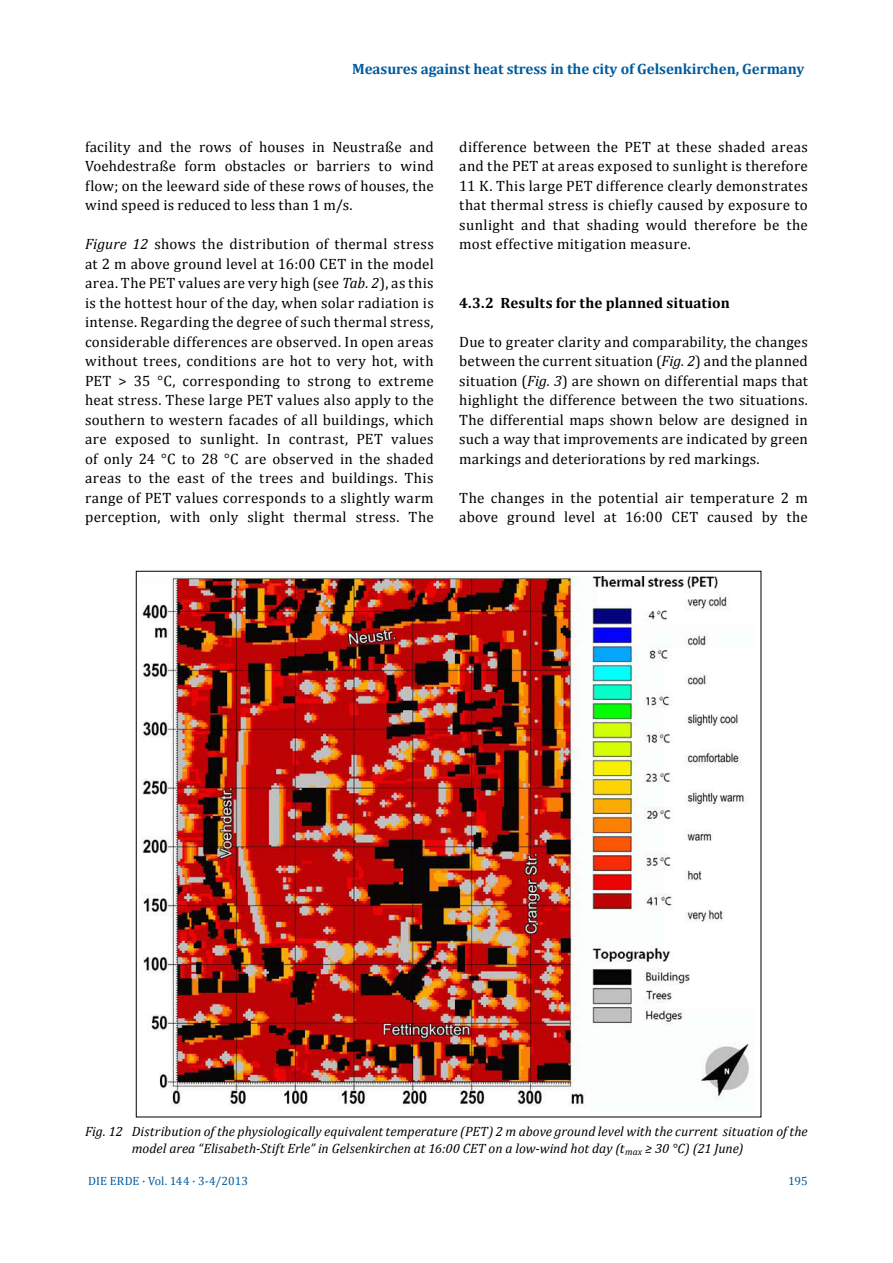
<style>
.page{position:relative;width:893px;height:1263px;background:#fff}
.page>*{position:absolute;margin:0;border:0;box-sizing:border-box;transform-origin:0 0}
.t1{font:15px/19.5px "Cambria";letter-spacing:.015em;color:#000;text-align:justify}
.t2{font:700 15px "Cambria";letter-spacing:-.005em;color:#005b9e}
.t3{font:700 15px "Cambria";letter-spacing:.01em;color:#000}
.t4{font:italic 13.5px/16.5px "Cambria";color:#000}
.t5{font:12px "Cambria";color:#005b9e}
.s1{font-style:italic}
</style>
<div class="page">
<img style="left:143px;top:576px;width:607px;height:531px">
<p class="t2" style="left:352px;top:58px;width:454px">Measures against heat stress in the city of Gelsenkirchen, Germany</p>
<p class="t1" style="left:85px;top:137px;width:350px">facility and the rows of houses in Neustraße and Voehdestraße form obstacles or barriers to wind flow; on the leeward side of these rows of houses, the wind speed is reduced to less than 1 m/s.</p>
<p class="t1" style="left:85px;top:234px;width:350px"><span class="s1">Figure 12</span> shows the distribution of thermal stress at 2 m above ground level at 16:00 CET in the model area. The PET values are very high (see <span class="s1">Tab. 2</span>), as this is the hottest hour of the day, when solar radiation is intense. Regarding the degree of such thermal stress, considerable differences are observed. In open areas without trees, conditions are hot to very hot, with PET &gt; 35 °C, corresponding to strong to extreme heat stress. These large PET values also apply to the southern to western facades of all buildings, which are exposed to sunlight. In contrast, PET values of only 24 °C to 28 °C are observed in the shaded areas to the east of the trees and buildings. This range of PET values corresponds to a slightly warm perception, with only slight thermal stress. The</p>
<p class="t1" style="left:459px;top:137px;width:350px">difference between the PET at these shaded areas and the PET at areas exposed to sunlight is therefore 11 K. This large PET difference clearly demonstrates that thermal stress is chiefly caused by exposure to sunlight and that shading would therefore be the most effective mitigation measure.</p>
<p class="t3" style="left:459px;top:292px;width:272px">4.3.2 Results for the planned situation</p>
<p class="t1" style="left:459px;top:332px;width:350px">Due to greater clarity and comparability, the changes between the current situation (<span class="s1">Fig. 2</span>) and the planned situation (<span class="s1">Fig. 3</span>) are shown on differential maps that highlight the difference between the two situations.<br>The differential maps shown below are designed in such a way that improvements are indicated by green markings and deteriorations by red markings.</p>
<p class="t1" style="left:459px;top:488px;width:350px">The changes in the potential air temperature 2 m above ground level at 16:00 CET caused by the</p>
<p class="t4" style="left:132px;top:1122px;width:677px;text-indent:-47px">Fig. 12 Distribution of the physiologically equivalent temperature (PET) 2 m above ground level with the current situation of the model area “Elisabeth-Stift Erle” in Gelsenkirchen at 16:00 CET on a low-wind hot day (t<sub>max</sub> ≥ 30 °C) (21 June)</p>
<p class="t5" style="left:88px;top:1174px;width:161px">DIE ERDE · Vol. 144 · 3-4/2013</p>
<p class="t5" style="left:788px;top:1174px;width:21px">195</p>
</div>
